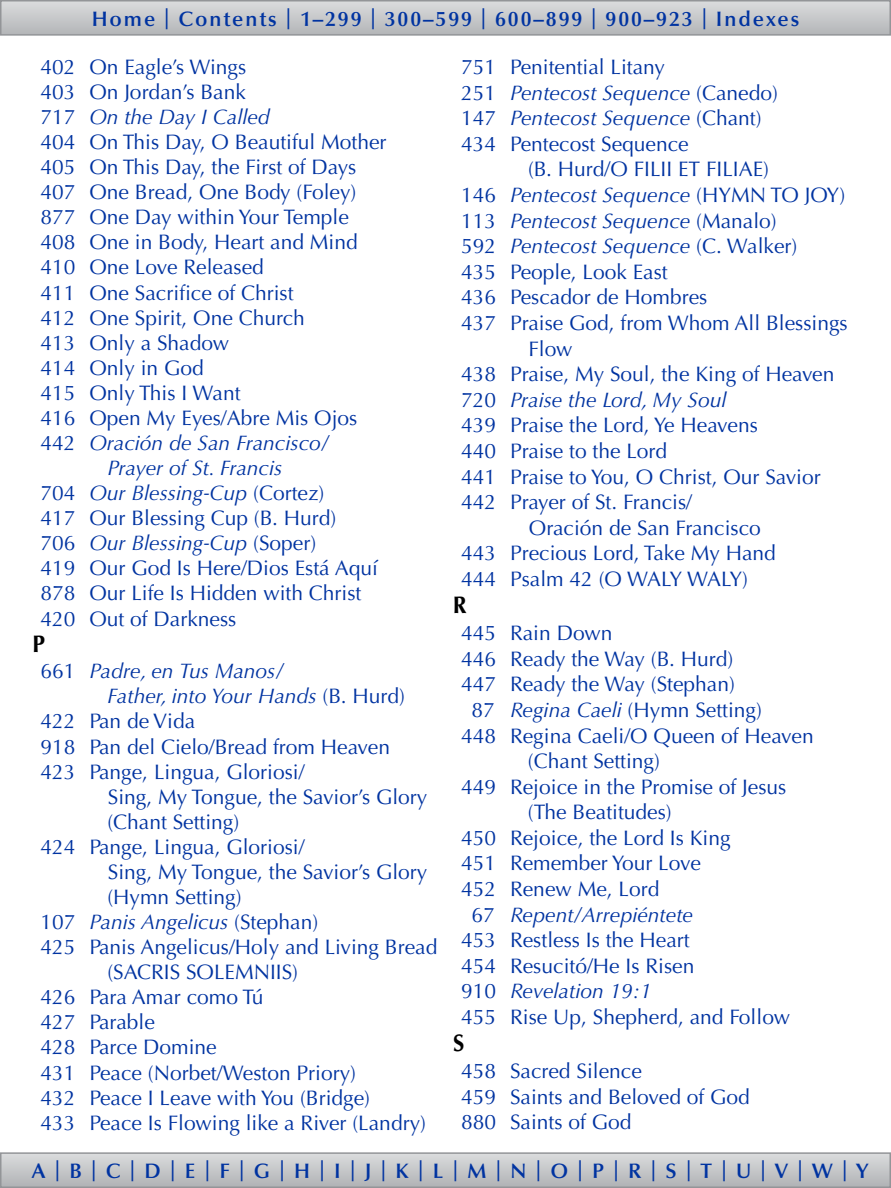
<style>
.page{position:relative;width:891px;height:1188px;background:#fff}
.page>*{position:absolute;margin:0;border:0;box-sizing:border-box;transform-origin:0 0}
.t1{font:700 24px "Optima LT Std";color:#000;scale:.94 1}
.t2{font:21px/25.7px "Optima LT Std";color:#0033a1}
.t3{font:italic 21px "Optima LT Std";color:#0033a1}
.t4{font:600 21px "Optima LT Std";letter-spacing:.09em;color:#0033a1}
.s1{font-style:normal}
.s2{font-style:italic}
</style>
<div class="page">
<svg style="left:3px;top:3px;width:885px;height:30px;background:#c6c8ca"></svg>
<div style="left:0;top:0;width:891px;height:36px;border:2px solid #939598"></div>
<svg style="left:3px;top:1155px;width:885px;height:30px;background:#c5c7c9"></svg>
<div style="left:0;top:1152px;width:891px;height:36px;border:2px solid #939598"></div>
<p class="t4" style="left:92px;top:6px;width:709px">Home | Contents | 1–299 | 300–599 | 600–899 | 900–923 | Indexes</p>
<p class="t2" style="left:40px;top:54px;width:207px">402 On Eagle’s Wings</p>
<p class="t2" style="left:40px;top:79px;width:207px">403 On Jordan’s Bank</p>
<p class="t3" style="left:40px;top:105px;width:231px"><span class="s1">717</span> On the Day I Called</p>
<p class="t2" style="left:40px;top:129px;width:348px">404 On This Day, O Beautiful Mother</p>
<p class="t2" style="left:40px;top:155px;width:317px">405 On This Day, the First of Days</p>
<p class="t2" style="left:40px;top:180px;width:317px">407 One Bread, One Body (Foley)</p>
<p class="t2" style="left:41px;top:205px;width:310px">877 One Day within Your Temple</p>
<p class="t2" style="left:41px;top:230px;width:319px">408 One in Body, Heart and Mind</p>
<p class="t2" style="left:41px;top:255px;width:225px">410 One Love Released</p>
<p class="t2" style="left:41px;top:280px;width:255px">411 One Sacrifice of Christ</p>
<p class="t2" style="left:41px;top:305px;width:266px">412 One Spirit, One Church</p>
<p class="t2" style="left:41px;top:330px;width:190px">413 Only a Shadow</p>
<p class="t2" style="left:41px;top:355px;width:165px">414 Only in God</p>
<p class="t2" style="left:41px;top:380px;width:202px">415 Only This I Want</p>
<p class="t2" style="left:41px;top:405px;width:318px">416 Open My Eyes/Abre Mis Ojos</p>
<p class="t3" style="left:41px;top:431px;width:290px"><span class="s1">442</span> Oración de San Francisco/</p>
<p class="t3" style="left:107px;top:456px;width:176px">Prayer of St. Francis</p>
<p class="t3" style="left:41px;top:481px;width:285px"><span class="s1">704</span> Our Blessing-Cup <span class="s1">(Cortez)</span></p>
<p class="t2" style="left:41px;top:506px;width:297px">417 Our Blessing Cup (B. Hurd)</p>
<p class="t3" style="left:41px;top:531px;width:277px"><span class="s1">706</span> Our Blessing-Cup <span class="s1">(Soper)</span></p>
<p class="t2" style="left:41px;top:556px;width:339px">419 Our God Is Here/Dios Está Aquí</p>
<p class="t2" style="left:41px;top:581px;width:322px">878 Our Life Is Hidden with Christ</p>
<p class="t2" style="left:41px;top:606px;width:197px">420 Out of Darkness</p>
<p class="t1" style="left:32px;top:630px;width:15px">P</p>
<p class="t3" style="left:40px;top:659px;width:245px"><span class="s1">661</span> Padre, en Tus Manos/</p>
<p class="t3" style="left:107px;top:684px;width:299px">Father, into Your Hands <span class="s1">(B. Hurd)</span></p>
<p class="t2" style="left:40px;top:709px;width:156px">422 Pan de Vida</p>
<p class="t2" style="left:40px;top:734px;width:351px">918 Pan del Cielo/Bread from Heaven</p>
<p class="t2" style="left:40px;top:759px;width:266px">423 Pange, Lingua, Gloriosi/</p>
<p class="t2" style="left:108px;top:784px;width:321px">Sing, My Tongue, the Savior’s Glory</p>
<p class="t2" style="left:107px;top:809px;width:133px">(Chant Setting)</p>
<p class="t2" style="left:40px;top:834px;width:266px">424 Pange, Lingua, Gloriosi/</p>
<p class="t2" style="left:108px;top:859px;width:321px">Sing, My Tongue, the Savior’s Glory</p>
<p class="t2" style="left:107px;top:884px;width:136px">(Hymn Setting)</p>
<p class="t3" style="left:40px;top:910px;width:279px"><span class="s1">107</span> Panis Angelicus <span class="s1">(Stephan)</span></p>
<p class="t2" style="left:40px;top:935px;width:398px">425 Panis Angelicus/Holy and Living Bread</p>
<p class="t2" style="left:107px;top:960px;width:192px">(SACRIS SOLEMNIIS)</p>
<p class="t2" style="left:40px;top:985px;width:225px">426 Para Amar como Tú</p>
<p class="t2" style="left:40px;top:1010px;width:116px">427 Parable</p>
<p class="t2" style="left:40px;top:1035px;width:178px">428 Parce Domine</p>
<p class="t2" style="left:40px;top:1060px;width:317px">431 Peace (Norbet/Weston Priory)</p>
<p class="t2" style="left:40px;top:1085px;width:331px">432 Peace I Leave with You (Bridge)</p>
<p class="t2" style="left:40px;top:1110px;width:387px">433 Peace Is Flowing like a River (Landry)</p>
<p class="t2" style="left:461px;top:54px;width:318px">751 Penitential Litany<br>251 <span class="s2">Pentecost Sequence</span> (Canedo)<br>147 <span class="s2">Pentecost Sequence</span> (Chant)<br>434 Pentecost Sequence</p>
<p class="t2" style="left:528px;top:157px;width:243px">(B. Hurd/O FILII ET FILIAE)</p>
<p class="t3" style="left:461px;top:183px;width:386px"><span class="s1">146</span> Pentecost Sequence <span class="s1">(HYMN TO JOY)</span></p>
<p class="t3" style="left:461px;top:208px;width:317px"><span class="s1">113</span> Pentecost Sequence <span class="s1">(Manalo)</span></p>
<p class="t3" style="left:461px;top:234px;width:338px"><span class="s1">592</span> Pentecost Sequence <span class="s1">(C. Walker)</span></p>
<p class="t2" style="left:461px;top:259px;width:208px">435 People, Look East</p>
<p class="t2" style="left:461px;top:285px;width:248px">436 Pescador de Hombres</p>
<p class="t2" style="left:461px;top:310px;width:388px">437 Praise God, from Whom All Blessings</p>
<p class="t2" style="left:528px;top:336px;width:46px">Flow</p>
<p class="t2" style="left:461px;top:362px;width:375px">438 Praise, My Soul, the King of Heaven</p>
<p class="t3" style="left:461px;top:387px;width:267px"><span class="s1">720</span> Praise the Lord, My Soul</p>
<p class="t2" style="left:461px;top:413px;width:298px">439 Praise the Lord, Ye Heavens</p>
<p class="t2" style="left:461px;top:438px;width:208px">440 Praise to the Lord</p>
<p class="t2" style="left:461px;top:464px;width:361px">441 Praise to You, O Christ, Our Savior</p>
<p class="t2" style="left:461px;top:490px;width:233px">442 Prayer of St. Francis/</p>
<p class="t2" style="left:529px;top:515px;width:234px">Oración de San Francisco</p>
<p class="t2" style="left:461px;top:541px;width:316px">443 Precious Lord, Take My Hand</p>
<p class="t2" style="left:461px;top:566px;width:289px">444 Psalm 42 (O WALY WALY)</p>
<p class="t1" style="left:453px;top:591px;width:16px">R</p>
<p class="t2" style="left:461px;top:620px;width:153px">445 Rain Down</p>
<p class="t2" style="left:461px;top:646px;width:274px">446 Ready the Way (B. Hurd)</p>
<p class="t2" style="left:461px;top:672px;width:275px">447 Ready the Way (Stephan)</p>
<p class="t2" style="left:472px;top:697px;width:292px">87 <span class="s2">Regina Caeli</span> (Hymn Setting)</p>
<p class="t2" style="left:461px;top:723px;width:354px">448 Regina Caeli/O Queen of Heaven</p>
<p class="t2" style="left:528px;top:748px;width:133px">(Chant Setting)</p>
<p class="t2" style="left:461px;top:774px;width:327px">449 Rejoice in the Promise of Jesus</p>
<p class="t2" style="left:528px;top:800px;width:145px">(The Beatitudes)</p>
<p class="t2" style="left:461px;top:825px;width:271px">450 Rejoice, the Lord Is King</p>
<p class="t2" style="left:461px;top:851px;width:241px">451 Remember Your Love</p>
<p class="t2" style="left:461px;top:876px;width:200px">452 Renew Me, Lord</p>
<p class="t3" style="left:472px;top:902px;width:223px"><span class="s1">67</span> Repent/Arrepiéntete</p>
<p class="t2" style="left:461px;top:928px;width:230px">453 Restless Is the Heart</p>
<p class="t2" style="left:461px;top:953px;width:235px">454 Resucitó/He Is Risen</p>
<p class="t3" style="left:461px;top:979px;width:192px"><span class="s1">910</span> Revelation 19:1</p>
<p class="t2" style="left:461px;top:1004px;width:331px">455 Rise Up, Shepherd, and Follow</p>
<p class="t1" style="left:453px;top:1029px;width:13px">S</p>
<p class="t2" style="left:461px;top:1059px;width:290px">458 Sacred Silence<br>459 Saints and Beloved of God<br>880 Saints of God</p>
<p class="t4" style="left:32px;top:1159px;width:838px">A|B|C|D|E|F|G|H|I|J|K|L|M|N|O|P|R|S|T|U|V|W|Y</p>
</div>
